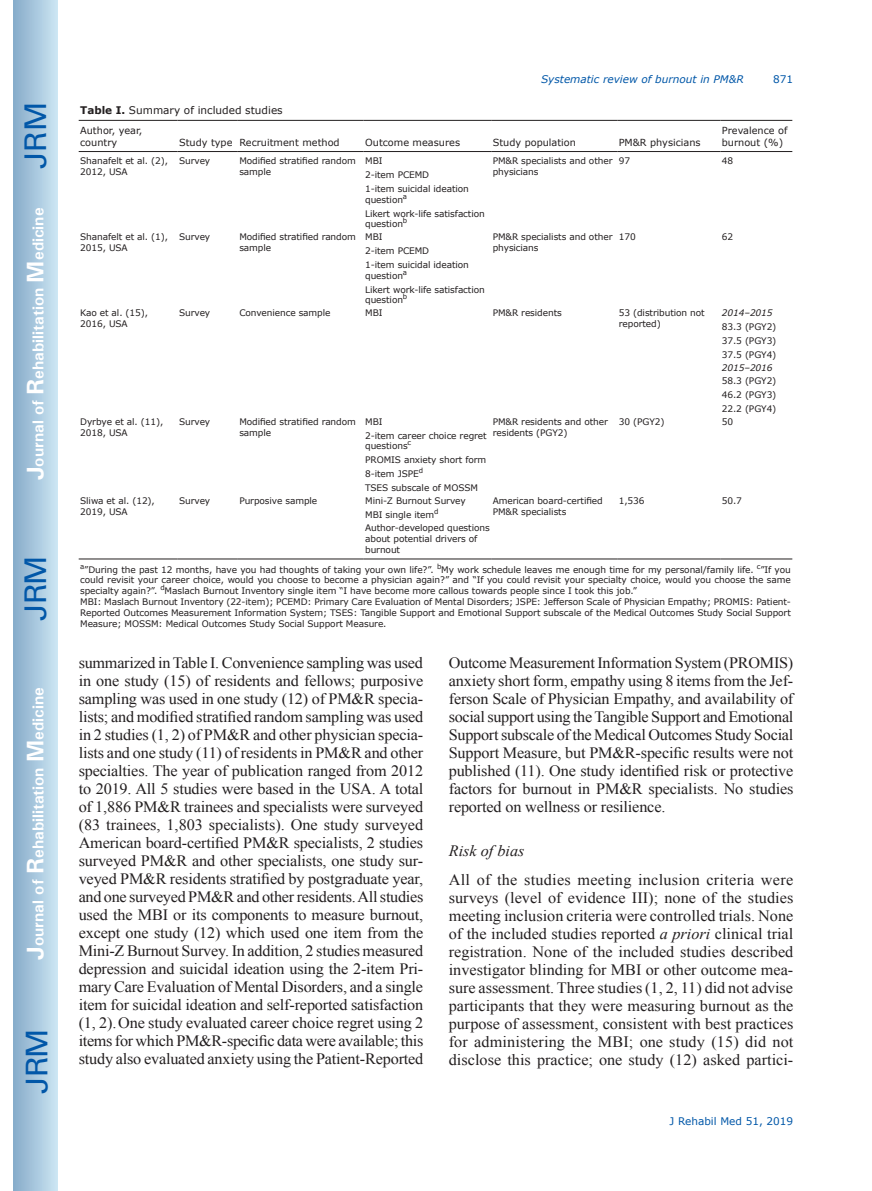
<style>
.page{position:relative;width:872px;height:1191px;background:#fff}
.page>*{position:absolute;margin:0;border:0;box-sizing:border-box;transform-origin:0 0}
.t1{font:30px "Univers";letter-spacing:-.03em;color:#0157a8}
.t2{font:15.75px/18px "Times New Roman";letter-spacing:-.01em;color:#231f20;text-align:justify}
.t3{font:700 15.75px "Univers";color:#fff}
.t4{font:italic 15.75px "Times New Roman";color:#231f20}
.t5{font:italic 10.5px "Verdana";color:#0157a8}
.t6{font:10.5px "Verdana";color:#231f20}
.t7{font:10.5px "Verdana";color:#0157a8}
.t8{font:9.75px/11.7px "Verdana";color:#231f20}
.t9{font:9px/10.8px "Verdana";letter-spacing:-.01em;color:#231f20}
.t10{font:italic 9px "Verdana";letter-spacing:-.01em;color:#231f20}
.s1{font-size:24px}
.s2{font-weight:700}
.s3{font-style:italic}
</style>
<div class="page">
<div style="left:14px;top:0;width:43px;height:1191px;background:linear-gradient(to right,#88acca,#cbe5f2)"></div>
<hr style="left:79px;top:120px;width:99px;height:1px;background:#231f20">
<hr style="left:178px;top:120px;width:60px;height:1px;background:#231f20">
<hr style="left:238px;top:120px;width:126px;height:1px;background:#231f20">
<hr style="left:364px;top:120px;width:127px;height:1px;background:#231f20">
<hr style="left:491px;top:120px;width:126px;height:1px;background:#231f20">
<hr style="left:617px;top:120px;width:103px;height:1px;background:#231f20">
<hr style="left:720px;top:120px;width:72px;height:1px;background:#231f20">
<hr style="left:79px;top:151px;width:99px;height:1px;background:#231f20">
<hr style="left:178px;top:151px;width:60px;height:1px;background:#231f20">
<hr style="left:238px;top:151px;width:126px;height:1px;background:#231f20">
<hr style="left:364px;top:151px;width:127px;height:1px;background:#231f20">
<hr style="left:491px;top:151px;width:126px;height:1px;background:#231f20">
<hr style="left:617px;top:151px;width:103px;height:1px;background:#231f20">
<hr style="left:720px;top:151px;width:72px;height:1px;background:#231f20">
<hr style="left:79px;top:558px;width:99px;height:1px;background:#231f20">
<hr style="left:178px;top:558px;width:60px;height:1px;background:#231f20">
<hr style="left:238px;top:558px;width:126px;height:1px;background:#231f20">
<hr style="left:364px;top:558px;width:127px;height:1px;background:#231f20">
<hr style="left:491px;top:558px;width:126px;height:1px;background:#231f20">
<hr style="left:617px;top:558px;width:103px;height:1px;background:#231f20">
<hr style="left:720px;top:558px;width:72px;height:1px;background:#231f20">
<h1 class="t1" style="left:18px;top:169px;width:68px;rotate:-90deg">JRM</h1>
<p class="t3" style="left:28px;top:480px;width:274px;rotate:-90deg"><span class="s1">J</span>ournal of <span class="s1">R</span>ehabilitation <span class="s1">M</span>edicine</p>
<h1 class="t1" style="left:18px;top:620px;width:67px;rotate:-90deg">JRM</h1>
<p class="t3" style="left:28px;top:959px;width:274px;rotate:-90deg"><span class="s1">J</span>ournal of <span class="s1">R</span>ehabilitation <span class="s1">M</span>edicine</p>
<h1 class="t1" style="left:19px;top:1093px;width:67px;rotate:-90deg">JRM</h1>
<p class="t5" style="left:541px;top:72px;width:204px">Systematic review of burnout in PM&amp;R</p>
<p class="t7" style="left:773px;top:72px;width:22px">871</p>
<p class="t6" style="left:80px;top:104px;width:204px"><span class="s2">Table I.</span> Summary of included studies</p>
<p class="t8" style="left:80px;top:125px;width:64px">Author, year, country</p>
<p class="t8" style="left:179px;top:136px;width:162px">Study type Recruitment method</p>
<p class="t8" style="left:365px;top:136px;width:96px">Outcome measures</p>
<p class="t8" style="left:493px;top:136px;width:85px">Study population</p>
<p class="t8" style="left:619px;top:136px;width:83px">PM&amp;R physicians</p>
<p class="t8" style="left:722px;top:125px;width:67px">Prevalence of burnout (%)</p>
<p class="t9" style="left:80px;top:156px;width:89px">Shanafelt et al. (2),<br>2012, USA</p>
<p class="t9" style="left:179px;top:156px;width:33px">Survey</p>
<p class="t9" style="left:239px;top:156px;width:118px">Modified stratified random sample</p>
<p class="t9" style="left:365px;top:154px;width:105px;line-height:13.8px">MBI<br>2-item PCEMD<br>1-item suicidal ideation</p>
<p class="t9" style="left:365px;top:193px;width:121px;line-height:13.8px">question<sup>a<br></sup>Likert work-life satisfaction</p>
<p class="t9" style="left:365px;top:219px;width:44px">question<sup>b</sup></p>
<p class="t9" style="left:493px;top:156px;width:121px">PM&amp;R specialists and other physicians</p>
<p class="t9" style="left:619px;top:156px;width:13px">97</p>
<p class="t9" style="left:722px;top:156px;width:13px">48</p>
<p class="t9" style="left:80px;top:232px;width:89px">Shanafelt et al. (1),<br>2015, USA</p>
<p class="t9" style="left:179px;top:232px;width:33px">Survey</p>
<p class="t9" style="left:239px;top:232px;width:118px">Modified stratified random sample</p>
<p class="t9" style="left:365px;top:230px;width:105px;line-height:13.8px">MBI<br>2-item PCEMD<br>1-item suicidal ideation</p>
<p class="t9" style="left:365px;top:269px;width:121px;line-height:13.8px">question<sup>a<br></sup>Likert work-life satisfaction</p>
<p class="t9" style="left:365px;top:295px;width:44px">question<sup>b</sup></p>
<p class="t9" style="left:493px;top:232px;width:121px">PM&amp;R specialists and other physicians</p>
<p class="t9" style="left:619px;top:232px;width:18px">170</p>
<p class="t9" style="left:722px;top:232px;width:13px">62</p>
<p class="t9" style="left:80px;top:308px;width:69px">Kao et al. (15),<br>2016, USA</p>
<p class="t9" style="left:179px;top:308px;width:33px">Survey</p>
<p class="t9" style="left:239px;top:308px;width:93px">Convenience sample</p>
<p class="t9" style="left:365px;top:308px;width:19px">MBI</p>
<p class="t9" style="left:493px;top:308px;width:71px">PM&amp;R residents</p>
<p class="t9" style="left:619px;top:308px;width:87px">53 (distribution not reported)</p>
<p class="t10" style="left:722px;top:307px;width:52px">2014–2015</p>
<p class="t9" style="left:722px;top:320px;width:56px;line-height:13.8px;text-align:justify">83.3 (PGY2)<br>37.5 (PGY3)<br>37.5 (PGY4)</p>
<p class="t10" style="left:722px;top:361px;width:52px">2015–2016</p>
<p class="t9" style="left:722px;top:374px;width:56px;line-height:13.8px;text-align:justify">58.3 (PGY2)<br>46.2 (PGY3)<br>22.2 (PGY4)</p>
<p class="t9" style="left:80px;top:416px;width:85px">Dyrbye et al. (11),<br>2018, USA</p>
<p class="t9" style="left:179px;top:416px;width:33px">Survey</p>
<p class="t9" style="left:239px;top:416px;width:118px">Modified stratified random sample</p>
<p class="t9" style="left:365px;top:415px;width:123px;line-height:13.8px">MBI<br>2-item career choice regret</p>
<p class="t9" style="left:365px;top:439px;width:123px;line-height:13.8px">questions<sup>c<br></sup>PROMIS anxiety short form<br>8-item JSPE<sup>d<br></sup>TSES subscale of MOSSM</p>
<p class="t9" style="left:493px;top:416px;width:117px">PM&amp;R residents and other residents (PGY2)</p>
<p class="t9" style="left:619px;top:416px;width:47px">30 (PGY2)</p>
<p class="t9" style="left:722px;top:416px;width:13px">50</p>
<p class="t9" style="left:493px;top:495px;width:112px">American board-certified<br>PM&amp;R specialists</p>
<p class="t9" style="left:619px;top:495px;width:27px">1,536</p>
<p class="t9" style="left:722px;top:495px;width:22px">50.7</p>
<p class="t9" style="left:80px;top:495px;width:76px">Sliwa et al. (12),<br>2019, USA</p>
<p class="t9" style="left:179px;top:495px;width:33px">Survey</p>
<p class="t9" style="left:239px;top:495px;width:79px">Purposive sample</p>
<p class="t9" style="left:365px;top:494px;width:126px;line-height:13.8px">Mini-Z Burnout Survey<br>MBI single item<sup>d<br></sup>Author-developed questions</p>
<p class="t9" style="left:365px;top:533px;width:114px">about potential drivers of burnout</p>
<p class="t9" style="left:80px;top:564px;width:712px"><sup>a</sup>”During the past 12 months, have you had thoughts of taking your own life?”. <sup>b</sup>My work schedule leaves me enough time for my personal/family life. <sup>c</sup>”If you could revisit your career choice, would you choose to become a physician again?” and “If you could revisit your specialty choice, would you choose the same specialty again?”. <sup>d</sup>Maslach Burnout Inventory single item “I have become more callous towards people since I took this job.”<br>MBI: Maslach Burnout Inventory (22-item); PCEMD: Primary Care Evaluation of Mental Disorders; JSPE: Jefferson Scale of Physician Empathy; PROMIS: Patient-Reported Outcomes Measurement Information System; TSES: Tangible Support and Emotional Support subscale of the Medical Outcomes Study Social Support Measure; MOSSM: Medical Outcomes Study Social Support Measure.</p>
<p class="t2" style="left:79px;top:653px;width:346px">summarized in Table I. Convenience sampling was used in one study (15) of residents and fellows; purposive sampling was used in one study (12) of PM&amp;R specia&shy;lists; and modified stratified random sampling was used in 2 studies (1, 2) of PM&amp;R and other physician specia&shy;lists and one study (11) of residents in PM&amp;R and other specialties. The year of publication ranged from 2012 to 2019. All 5 studies were based in the USA. A total of 1,886 PM&amp;R trainees and specialists were surveyed (83 trainees, 1,803 specialists). One study surveyed American board-certified PM&amp;R specialists, 2 studies surveyed PM&amp;R and other specialists, one study sur&shy;veyed PM&amp;R residents stratified by postgraduate year, and one surveyed PM&amp;R and other residents. All studies used the MBI or its components to measure burnout, except one study (12) which used one item from the Mini-Z Burnout Survey. In addition, 2 studies measured depression and suicidal ideation using the 2-item Pri&shy;mary Care Evaluation of Mental Disorders, and a single item for suicidal ideation and self-reported satisfaction (1, 2).One study evaluated career choice regret using 2 items for which PM&amp;R-specific data were available; this study also evaluated anxiety using the Patient-Reported</p>
<p class="t2" style="left:449px;top:653px;width:346px">Outcome Measurement Information System (PROMIS) anxiety short form, empathy using 8 items from the Jef&shy;ferson Scale of Physician Empathy, and availability of social support using the Tangible Support and Emotional Support subscale of the Medical Outcomes Study Social Support Measure, but PM&amp;R-specific results were not published (11). One study identified risk or protective factors for burnout in PM&amp;R specialists. No studies reported on wellness or resilience.</p>
<p class="t4" style="left:449px;top:840px;width:77px">Risk of bias</p>
<p class="t2" style="left:449px;top:870px;width:346px">All of the studies meeting inclusion criteria were surveys (level of evidence III); none of the studies meeting inclusion criteria were controlled trials. None of the included studies reported <span class="s3">a priori</span> clinical trial registration. None of the included studies described investigator blinding for MBI or other outcome mea&shy;sure assessment. Three studies (1, 2, 11) did not advise participants that they were measuring burnout as the purpose of assessment, consistent with best practices for administering the MBI; one study (15) did not disclose this practice; one study (12) asked partici-</p>
<p class="t7" style="left:669px;top:1114px;width:125px">J Rehabil Med 51, 2019</p>
</div>
